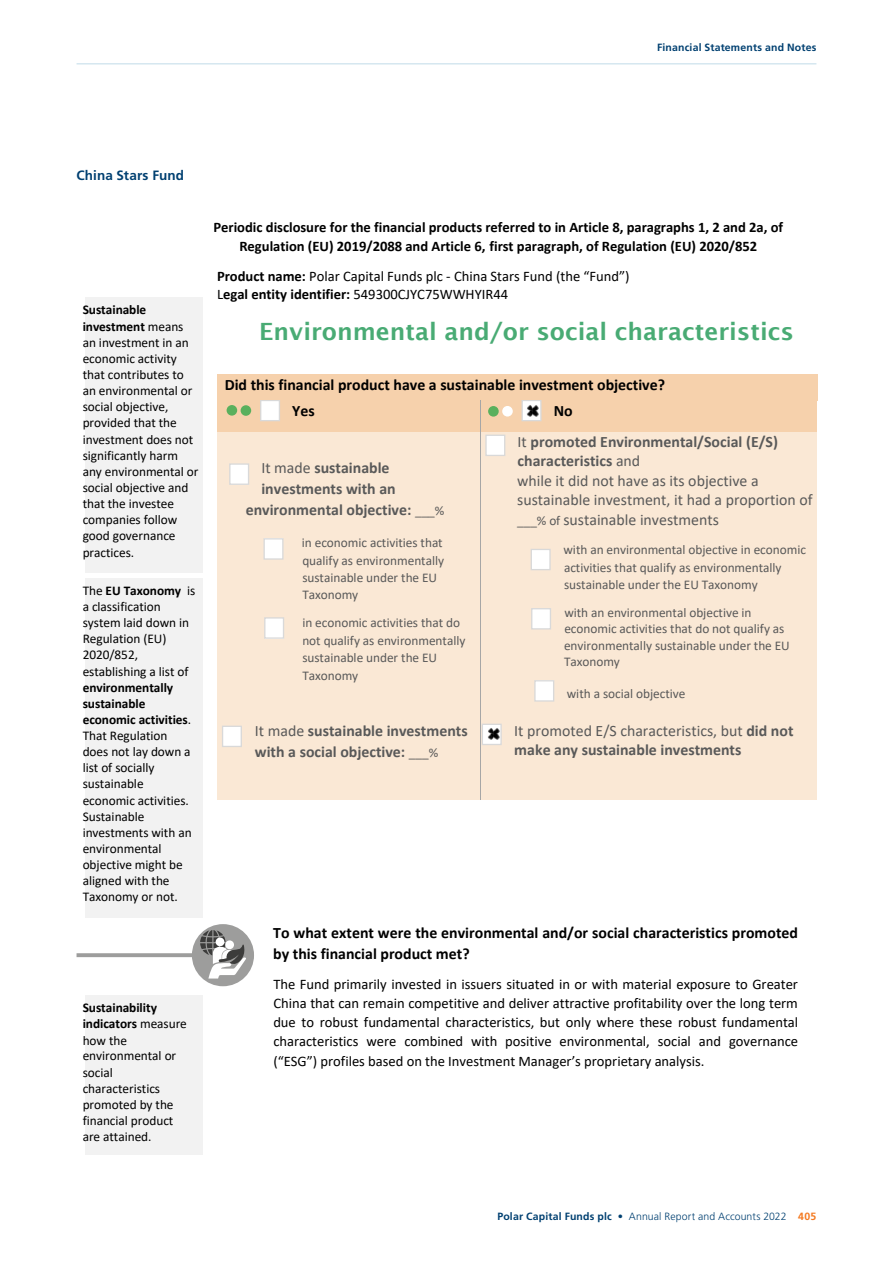
<style>
.page{position:relative;width:893px;height:1263px;background:#fff}
.page>*{position:absolute;margin:0;border:0;box-sizing:border-box;transform-origin:0 0}
.t1{font:600 23.85px "Lucida Sans";color:#49ab74}
.t2{font:700 15.9px/21px "Calibri";color:#595959}
.t3{font:700 15.9px/21px "Calibri";color:#000}
.t4{font:15.9px/19.4px "Calibri";color:#595959}
.t5{font:14.55px/19.2px "Calibri";color:#000}
.t6{font:700 14.55px/19px "Calibri";color:#000;text-align:center}
.t7{font:700 13.5px "Frutiger LT Std";letter-spacing:.01em;color:#004071}
.t8{font:13.35px/16.2px "Calibri";letter-spacing:-.005em;color:#000}
.t9{font:13.35px/17.4px "Calibri";letter-spacing:-.005em;color:#595959}
.t10{font:300 10.5px "Frutiger LT Std";letter-spacing:.01em;color:#004071}
.t11{font:700 10.5px "Frutiger LT Std";letter-spacing:.02em;color:#004071}
.s1{font-weight:700}
.s2{font-weight:400}
.s3{font-weight:400;font-size:13.35px}
.s4{font-size:13.35px}
.s5{font-weight:700;color:#f47920}
</style>
<div class="page">
<div style="left:218px;top:374px;width:600px;height:26px;background:#f6d1ac"></div>
<div style="left:218px;top:400px;width:262px;height:32px;background:#f6d1ac"></div>
<div style="left:480px;top:400px;width:337px;height:32px;background:#f6d1ac"></div>
<hr style="left:480px;top:400px;width:1px;height:32px;background:#a6a6a6">
<div style="left:218px;top:432px;width:262px;height:289px;background:#fae8d5"></div>
<div style="left:480px;top:432px;width:337px;height:289px;background:#fae8d5"></div>
<hr style="left:480px;top:432px;width:1px;height:289px;background:#a6a6a6">
<div style="left:218px;top:721px;width:262px;height:79px;background:#fae8d5"></div>
<div style="left:480px;top:721px;width:337px;height:79px;background:#fae8d5"></div>
<hr style="left:480px;top:721px;width:1px;height:79px;background:#a6a6a6">
<div style="left:86px;top:297px;width:117px;height:275px;background:#f2f2f2"></div>
<div style="left:86px;top:578px;width:117px;height:340px;background:#f2f2f2"></div>
<div style="left:241px;top:405px;width:10px;height:11px;background:#5ab05d;border-radius:50%"></div>
<div style="left:261px;top:400px;width:18px;height:21px;background:#fff"></div>
<div style="left:260px;top:400px;width:20px;height:21px;border:1px solid #d9d9d9"></div>
<div style="left:227px;top:405px;width:10px;height:11px;background:#5ab05d;border-radius:50%"></div>
<div style="left:502px;top:406px;width:11px;height:10px;background:#fff;border-radius:50%"></div>
<div style="left:488px;top:406px;width:11px;height:11px;background:#5ab05d;border-radius:50%"></div>
<div style="left:522px;top:400px;width:19px;height:21px;background:#fff"></div>
<div style="left:521px;top:400px;width:20px;height:21px;border:1px solid #d9d9d9"></div>
<svg style="left:527px;top:405px;width:11px;height:12px"></svg>
<div style="left:86px;top:995px;width:117px;height:159px;background:#f2f2f2"></div>
<svg style="left:77px;top:953px;width:115px;height:4px"></svg>
<div style="left:192px;top:924px;width:62px;height:62px;background:#9d9d9c;border-radius:50%"></div>
<svg style="left:200px;top:930px;width:47px;height:48px"></svg>
<div style="left:230px;top:464px;width:19px;height:20px;background:#fff"></div>
<div style="left:229px;top:463px;width:20px;height:22px;border:1px solid #d9d9d9"></div>
<div style="left:265px;top:618px;width:19px;height:20px;background:#fff"></div>
<div style="left:264px;top:617px;width:20px;height:22px;border:1px solid #d9d9d9"></div>
<div style="left:264px;top:539px;width:19px;height:20px;background:#fff"></div>
<div style="left:263px;top:538px;width:21px;height:22px;border:1px solid #d9d9d9"></div>
<div style="left:486px;top:435px;width:19px;height:20px;background:#fff"></div>
<div style="left:485px;top:435px;width:20px;height:21px;border:1px solid #d9d9d9"></div>
<div style="left:531px;top:549px;width:19px;height:21px;background:#fff"></div>
<div style="left:531px;top:549px;width:20px;height:21px;border:1px solid #d9d9d9"></div>
<div style="left:532px;top:609px;width:18px;height:20px;background:#fff"></div>
<div style="left:531px;top:608px;width:20px;height:21px;border:1px solid #d9d9d9"></div>
<div style="left:223px;top:726px;width:18px;height:20px;background:#fff"></div>
<div style="left:222px;top:726px;width:20px;height:21px;border:1px solid #d9d9d9"></div>
<div style="left:482px;top:724px;width:19px;height:20px;background:#fff"></div>
<div style="left:482px;top:724px;width:20px;height:21px;border:1px solid #d9d9d9"></div>
<svg style="left:488px;top:728px;width:11px;height:11px"></svg>
<div style="left:535px;top:681px;width:19px;height:20px;background:#fff"></div>
<div style="left:534px;top:680px;width:20px;height:22px;border:1px solid #d9d9d9"></div>
<hr style="left:77px;top:63px;width:739px;height:2px;background:#d5e7f0">
<p class="t11" style="left:657px;top:41px;width:161px">Financial Statements and Notes</p>
<p class="t7" style="left:77px;top:168px;width:109px">China Stars Fund</p>
<p class="t8" style="left:83px;top:302px;width:117px"><span class="s1">Sustainable investment</span> means an investment in an economic activity that contributes to an environmental or social objective, provided that the investment does not significantly harm any environmental or social objective and that the investee companies follow good governance practices.</p>
<p class="t8" style="left:83px;top:582px;width:114px">The <span class="s1">EU Taxonomy</span> is a classification system laid down in<br>Regulation (EU)<br>2020/852, establishing a list of</p>
<p class="t8" style="left:83px;top:679px;width:110px"><span class="s1">environmentally sustainable economic activities</span>.<br>That Regulation does not lay down a list of socially sustainable economic activities.<br>Sustainable investments with an environmental objective might be aligned with the<br>Taxonomy or not.</p>
<p class="t8" style="left:83px;top:999px;width:106px"><span class="s1">Sustainability indicators</span> measure how the environmental or social characteristics promoted by the financial product are attained.</p>
<p class="t6" style="left:213px;top:217px;width:571px">Periodic disclosure for the financial products referred to in Article 8, paragraphs 1, 2 and 2a, of<br>Regulation (EU) 2019/2088 and Article 6, first paragraph, of Regulation (EU) 2020/852</p>
<p class="t5" style="left:217px;top:267px;width:414px;line-height:17.7px"><span class="s1">Product name:</span> Polar Capital Funds plc - China Stars Fund (the “Fund”)<br>L<span class="s1">egal entity identifier:</span> 549300CJYC75WWHYIR44</p>
<h1 class="t1" style="left:259px;top:318px;width:536px">Environmental and/or social characteristics</h1>
<p class="t3" style="left:292px;top:371px;width:374px;line-height:26px;text-indent:-68px">Did this financial product have a sustainable investment objective?<br>Yes</p>
<p class="t3" style="left:554px;top:400px;width:20px">No</p>
<p class="t2" style="left:261px;top:457px;width:130px"><span class="s2">It made</span> sustainable</p>
<p class="t2" style="left:261px;top:478px;width:136px">investments with an</p>
<p class="t2" style="left:246px;top:499px;width:200px">environmental objective: <span class="s3">___%</span></p>
<p class="t9" style="left:302px;top:534px;width:144px">in economic activities that qualify as environmentally sustainable under the EU<br>Taxonomy</p>
<p class="t9" style="left:302px;top:614px;width:165px">in economic activities that do not qualify as environmentally sustainable under the EU<br>Taxonomy</p>
<p class="t4" style="left:517px;top:432px;width:297px">It <span class="s1">promoted Environmental/Social (E/S) characteristics</span> and<br>while it did not have as its objective a sustainable investment, it had a proportion of <span class="s4">___% of</span> sustainable investments</p>
<p class="t9" style="left:563px;top:541px;width:244px">with an environmental objective in economic activities that qualify as environmentally sustainable under the EU Taxonomy</p>
<p class="t9" style="left:564px;top:604px;width:227px;line-height:16.2px">with an environmental objective in economic activities that do not qualify as environmentally sustainable under the EU<br>Taxonomy</p>
<p class="t9" style="left:567px;top:684px;width:120px">with a social objective</p>
<p class="t2" style="left:255px;top:720px;width:214px"><span class="s2">It made</span> sustainable investments with a social objective: <span class="s3">___%</span></p>
<p class="t2" style="left:514px;top:721px;width:281px;line-height:19.4px"><span class="s2">It promoted E/S characteristics, but</span> did not make any sustainable investments</p>
<p class="t3" style="left:273px;top:922px;width:526px">To what extent were the environmental and/or social characteristics promoted by this financial product met?</p>
<p class="t5" style="left:273px;top:974px;width:526px;text-align:justify">The Fund primarily invested in issuers situated in or with material exposure to Greater China that can remain competitive and deliver attractive profitability over the long term due to robust fundamental characteristics, but only where these robust fundamental characteristics were combined with positive environmental, social and governance (“ESG”) profiles based on the Investment Manager’s proprietary analysis.</p>
<p class="t10" style="left:497px;top:1211px;width:321px"><span class="s1">Polar Capital Funds plc</span> • Annual Report and Accounts 2022 <span class="s5">405</span></p>
</div>
